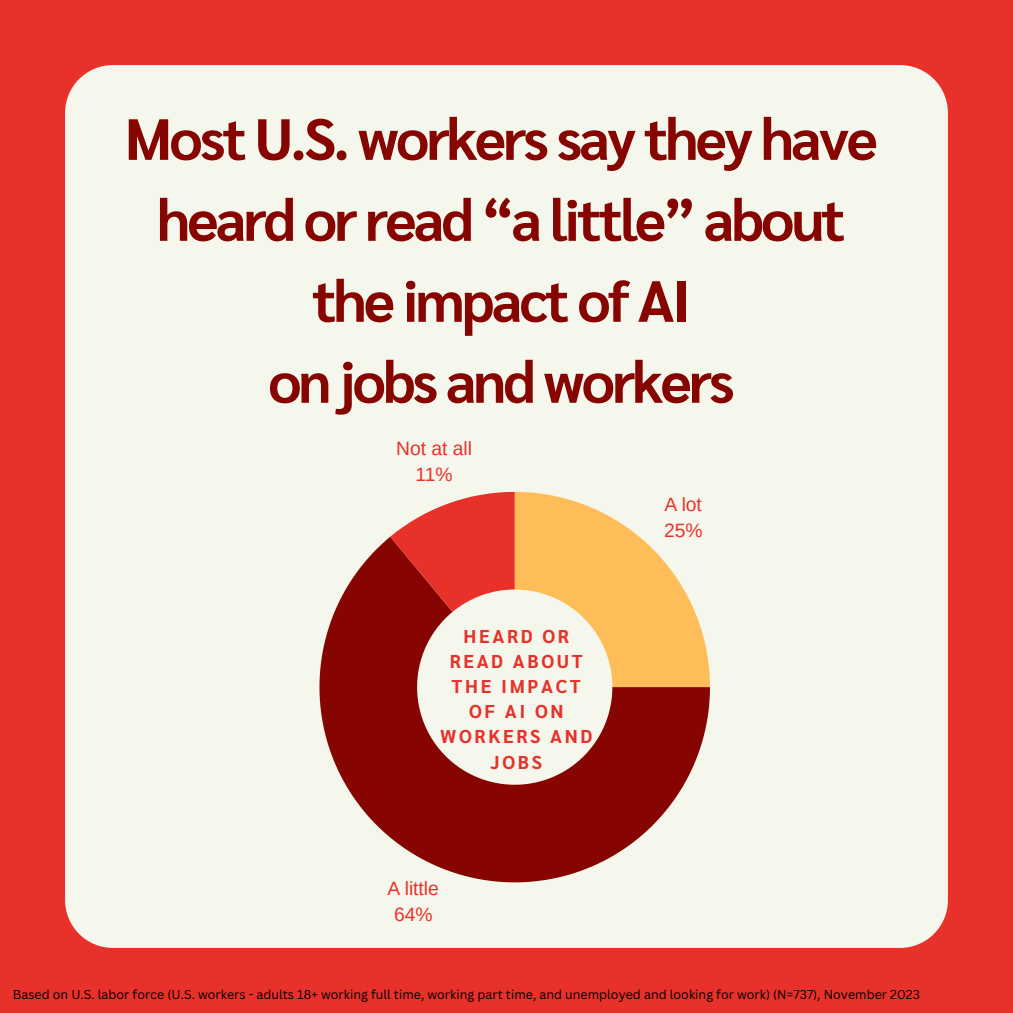
<style>
.page{position:relative;width:1013px;height:1013px;background:#fff}
.page>*{position:absolute;margin:0;border:0;box-sizing:border-box;transform-origin:0 0}
.t1{font:700 58px/80.9px "Sarabun";letter-spacing:-.05em;color:#860500;text-align:center}
.t2{font:19.25px/25.8px "Arimo";color:#e7312a;text-align:center}
.t3{font:700 18.62px/25px "Sarabun";letter-spacing:.145em;color:#e7312a;text-align:center}
.t4{font:12.5px "Canva Sans";color:#000}
</style>
<div class="page">
<div style="left:0;top:0;width:1012px;height:1012px;background:#e7312a"></div>
<div style="left:65px;top:65px;width:882px;height:882px;background:#f6f7ec"></div>
<svg style="left:319px;top:536px;width:391px;height:346px;background:#b2655e"></svg>
<svg style="left:390px;top:492px;width:320px;height:195px"></svg>
<h2 class="t1" style="left:125px;top:95px;width:754px">Most U.S. workers say they have heard or read “a little” about the impact of AI<br>on jobs and workers</h2>
<h2 class="t2" style="left:396px;top:436px;width:77px">Not at all<br>11%</h2>
<h1 class="t3" style="left:440px;top:623px;width:154px">HEARD OR<br>READ ABOUT<br>THE IMPACT<br>OF AI ON<br>WORKERS AND<br>JOBS</h1>
<h2 class="t2" style="left:387px;top:875px;width:53px">A little<br>64%</h2>
<h2 class="t2" style="left:664px;top:491px;width:40px;text-align:left">A lot<br>25%</h2>
<p class="t4" style="left:13px;top:985px;width:908px">Based on U.S. labor force (U.S. workers - adults 18+ working full time, working part time, and unemployed and looking for work) (N=737), November 2023</p>
</div>
